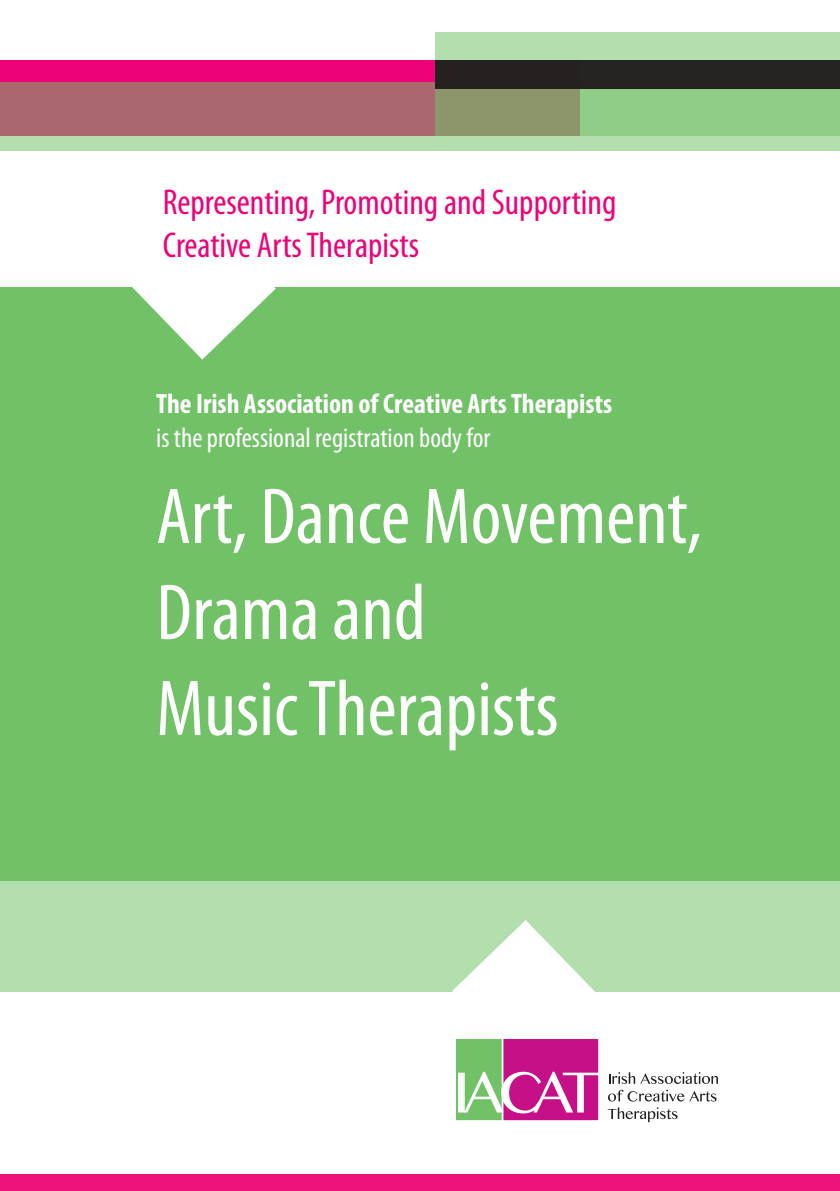
<style>
.page{position:relative;width:840px;height:1191px;background:#fff}
.page>*{position:absolute;margin:0;border:0;box-sizing:border-box;transform-origin:0 0}
.t1{font:condensed 80px/96px "Myriad Pro";color:#fff}
.t2{font:condensed 36px/43.2px "Myriad Pro";color:#ed0277}
.t3{font:700 condensed 28px/33.6px "Myriad Pro";color:#fff}
.s1{font-weight:400}
</style>
<div class="page">
<div style="left:0;top:61px;width:579px;height:75px;background:#ed0277"></div>
<div style="left:0;top:287px;width:839px;height:594px;background:#71c167"></div>
<div style="left:0;top:880px;width:839px;height:112px;background:#b3deae"></div>
<svg style="left:0;top:83px;width:839px;height:68px;background:#ad9184"></svg>
<svg style="left:435px;top:32px;width:404px;height:104px;background:#9ac58d"></svg>
<div style="left:435px;top:61px;width:404px;height:28px;background:#231f20"></div>
<svg style="left:452px;top:920px;width:143px;height:144px"></svg>
<div style="left:0;top:1174px;width:839px;height:17px;background:#ed137a"></div>
<svg style="left:132px;top:287px;width:143px;height:72px"></svg>
<div style="left:503px;top:1039px;width:94px;height:80px;background:#c51088"></div>
<div style="left:503px;top:1039px;width:94px;height:81px;border:1px solid #c51088"></div>
<div style="left:456px;top:1039px;width:45px;height:80px;background:#71c167"></div>
<div style="left:456px;top:1039px;width:45px;height:81px;border:1px solid #71c167"></div>
<svg style="left:458px;top:1071px;width:140px;height:42px"></svg>
<svg style="left:608px;top:1072px;width:109px;height:29px"></svg>
<svg style="left:607px;top:1107px;width:70px;height:15px"></svg>
<p class="t2" style="left:163px;top:180px;width:455px">Representing, Promoting and Supporting<br>Creative Arts Therapists</p>
<p class="t3" style="left:156px;top:386px;width:457px">The Irish Association of Creative Arts Therapists <span class="s1">is the professional registration body for</span></p>
<p class="t1" style="left:156px;top:467px;width:547px">Art, Dance Movement,<br>Drama and<br>Music Therapists</p>
</div>
